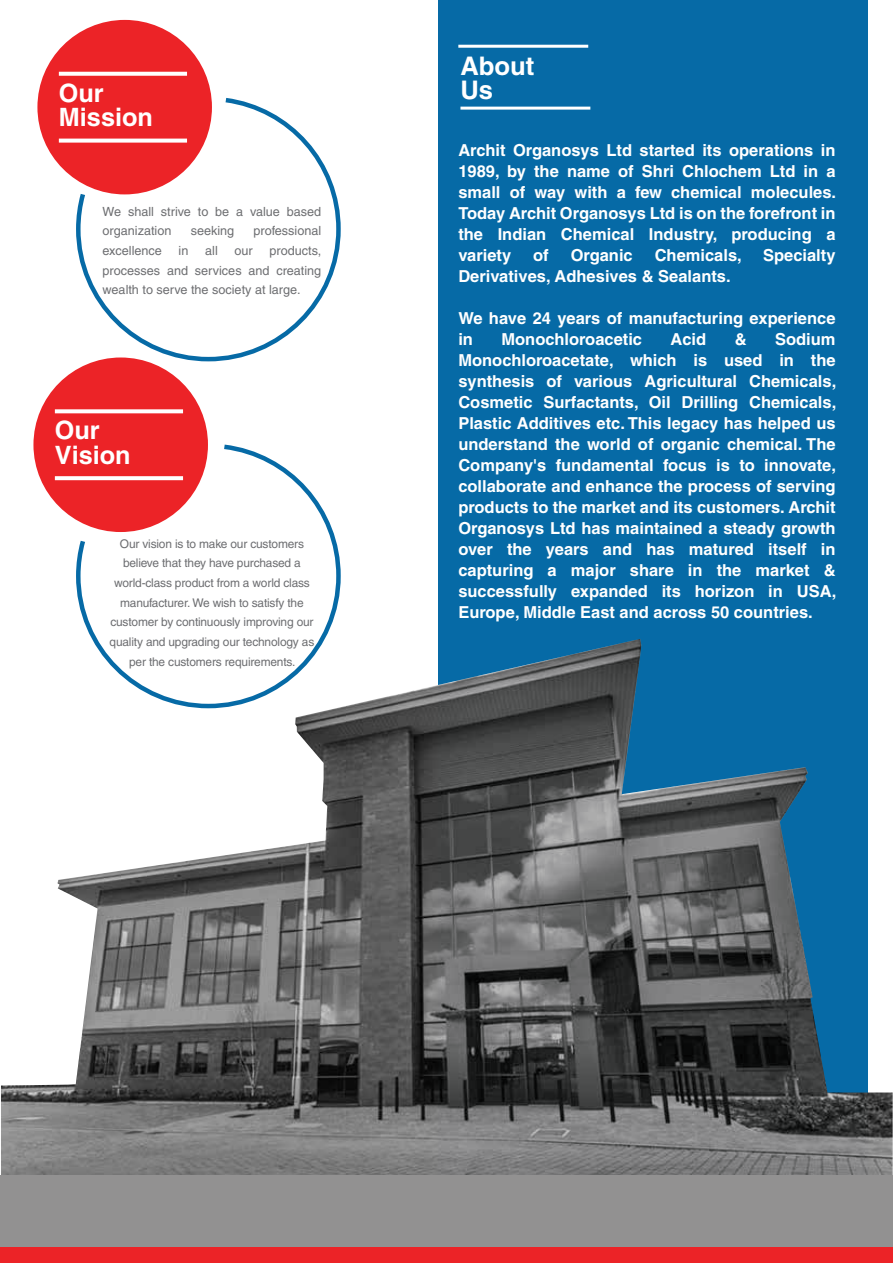
<style>
.page{position:relative;width:893px;height:1263px;background:#fff}
.page>*{position:absolute;margin:0;border:0;box-sizing:border-box;transform-origin:0 0}
.t1{font:700 25.65px/24.6px "Helvetica";color:#fff}
.t2{font:700 25.35px/24.2px "Helvetica";color:#fff}
.t3{font:700 16.5px/21px "Helvetica";color:#fff;text-align:justify}
.t4{font:12.6px/19.6px "Helvetica CE";color:#6d6e71}
.t5{font:12px/19.6px "Helvetica CE";letter-spacing:-.015em;color:#6d6e71;text-align:center}
</style>
<div class="page">
<div style="left:438px;top:0;width:429px;height:1263px;background:#066aa6"></div>
<svg style="left:76px;top:98px;width:265px;height:263px"></svg>
<div style="left:37px;top:20px;width:175px;height:174px;background:#ec2327;border-radius:50%"></div>
<svg style="left:59px;top:72px;width:128px;height:4px"></svg>
<svg style="left:59px;top:139px;width:128px;height:4px"></svg>
<svg style="left:76px;top:445px;width:265px;height:194px"></svg>
<div style="left:33px;top:357px;width:175px;height:175px;background:#ec2327;border-radius:50%"></div>
<svg style="left:55px;top:409px;width:128px;height:4px"></svg>
<svg style="left:55px;top:476px;width:128px;height:4px"></svg>
<hr style="left:460px;top:107px;width:130px;height:3px;background:#fff">
<hr style="left:458px;top:45px;width:130px;height:3px;background:#fff">
<img style="left:1px;top:639px;width:892px;height:543px">
<div style="left:0;top:1176px;width:892px;height:87px;background:#929191"></div>
<div style="left:0;top:1247px;width:893px;height:16px;background:#ec2327"></div>
<h2 class="t2" style="left:59px;top:80px;width:96px">Our<br>Mission</h2>
<p class="t4" style="left:103px;top:201px;width:220px">We shall strive to be a value based organization</p>
<p class="t4" style="left:191px;top:221px;width:45px">seeking</p>
<p class="t4" style="left:254px;top:221px;width:69px">professional</p>
<p class="t4" style="left:103px;top:241px;width:220px;text-align:justify;text-indent:167px">products, processes and services and creating wealth to serve the society at large.</p>
<p class="t4" style="left:103px;top:241px;width:61px">excellence</p>
<p class="t4" style="left:179px;top:241px;width:11px">in</p>
<p class="t4" style="left:205px;top:241px;width:14px">all</p>
<p class="t4" style="left:235px;top:241px;width:20px">our</p>
<h2 class="t2" style="left:55px;top:418px;width:77px">Our<br>Vision</h2>
<p class="t5" style="left:110px;top:534px;width:206px">Our vision is to make our customers believe that they have purchased a world-class product from a world class manufacturer. We wish to satisfy the customer by continuously improving our quality and upgrading our technology as per the customers requirements.</p>
<h1 class="t1" style="left:460px;top:53px;width:75px">About<br>Us</h1>
<p class="t3" style="left:458px;top:139px;width:379px">Archit Organosys Ltd started its operations in 1989, by the name of Shri Chlochem Ltd in a small of way with a few chemical molecules.<br>Today Archit Organosys Ltd is on the forefront in the Indian Chemical Industry, producing a variety</p>
<p class="t3" style="left:533px;top:244px;width:17px">of</p>
<p class="t3" style="left:571px;top:244px;width:64px">Organic</p>
<p class="t3" style="left:655px;top:244px;width:89px">Chemicals,</p>
<p class="t3" style="left:763px;top:244px;width:74px">Specialty</p>
<p class="t3" style="left:458px;top:265px;width:274px">Derivatives, Adhesives &amp; Sealants.</p>
<p class="t3" style="left:458px;top:307px;width:379px">We have 24 years of manufacturing experience in</p>
<p class="t3" style="left:458px;top:328px;width:379px;text-indent:317px">Sodium Monochloroacetate, which is used in the synthesis of various Agricultural Chemicals, Cosmetic Surfactants, Oil Drilling Chemicals, Plastic Additives etc. This legacy has helped us understand the world of organic chemical. The Company's fundamental focus is to innovate, collaborate and enhance the process of serving products to the market and its customers. Archit Organosys Ltd has maintained a steady growth over the years and has matured itself in capturing a major share in the market &amp; successfully expanded its horizon in USA, Europe, Middle East and across 50 countries.</p>
<p class="t3" style="left:501px;top:328px;width:142px">Monochloroacetic</p>
<p class="t3" style="left:670px;top:328px;width:37px">Acid</p>
<p class="t3" style="left:735px;top:328px;width:13px">&amp;</p>
</div>
